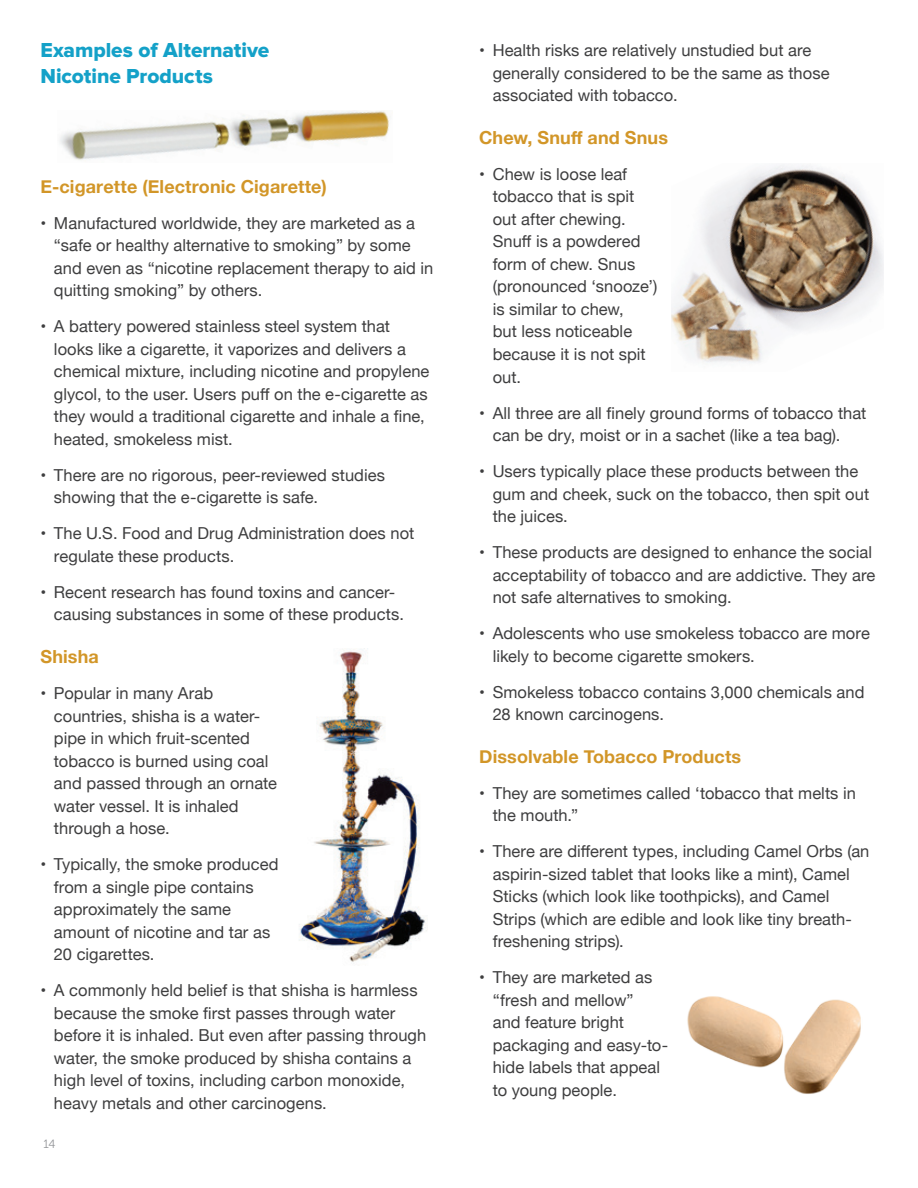
<style>
.page{position:relative;width:918px;height:1188px;background:#fff}
.page>*{position:absolute;margin:0;border:0;box-sizing:border-box;transform-origin:0 0}
.t1{font:21px/25.5px "Proxima Nova Extrabld";color:#14a1c8}
.t2{font:700 18px "Helvetica Neue";letter-spacing:.005em;color:#d29628}
.t3{font:16.5px/22.5px "Helvetica Neue";color:#3e3e3f}
.t4{font:12px "Museo Sans Rounded 300";color:#939598}
</style>
<div class="page">
<img style="left:671px;top:164px;width:213px;height:199px">
<img style="left:299px;top:649px;width:128px;height:313px">
<img style="left:60px;top:111px;width:329px;height:49px">
<img style="left:687px;top:996px;width:174px;height:98px">
<p class="t1" style="left:40px;top:38px;width:230px">Examples of Alternative<br>Nicotine Products</p>
<p class="t2" style="left:40px;top:172px;width:288px">E-cigarette (Electronic Cigarette)</p>
<p class="t3" style="left:54px;top:213px;width:381px;text-indent:-13px">• Manufactured worldwide, they are marketed as a “safe or healthy alternative to smoking” by some and even as “nicotine replacement therapy to aid in quitting smoking” by others.</p>
<p class="t3" style="left:54px;top:316px;width:377px;text-indent:-13px">• A battery powered stainless steel system that looks like a cigarette, it vaporizes and delivers a chemical mixture, including nicotine and propylene glycol, to the user. Users puff on the e-cigarette as they would a traditional cigarette and inhale a fine, heated, smokeless mist.</p>
<p class="t3" style="left:54px;top:465px;width:333px;text-indent:-13px">• There are no rigorous, peer-reviewed studies showing that the e-cigarette is safe.</p>
<p class="t3" style="left:54px;top:523px;width:362px;text-indent:-13px">• The U.S. Food and Drug Administration does not regulate these products.</p>
<p class="t3" style="left:54px;top:582px;width:351px;text-indent:-13px">• Recent research has found toxins and cancer&shy;causing substances in some of these products.</p>
<p class="t2" style="left:40px;top:643px;width:60px">Shisha</p>
<p class="t3" style="left:54px;top:683px;width:225px;text-indent:-13px">• Popular in many Arab countries, shisha is a water&shy;pipe in which fruit-scented tobacco is burned using coal and passed through an ornate water vessel. It is inhaled through a hose.</p>
<p class="t3" style="left:54px;top:854px;width:226px;text-indent:-13px">• Typically, the smoke produced from a single pipe contains approximately the same amount of nicotine and tar as<br>20 cigarettes.</p>
<p class="t3" style="left:54px;top:980px;width:374px;text-indent:-13px">• A commonly held belief is that shisha is harmless because the smoke first passes through water before it is inhaled. But even after passing through water, the smoke produced by shisha contains a high level of toxins, including carbon monoxide, heavy metals and other carcinogens.</p>
<p class="t4" style="left:43px;top:1137px;width:14px">14</p>
<p class="t3" style="left:493px;top:40px;width:338px;text-indent:-13px">• Health risks are relatively unstudied but are generally considered to be the same as those associated with tobacco.</p>
<p class="t2" style="left:479px;top:123px;width:190px">Chew, Snuff and Snus</p>
<p class="t3" style="left:493px;top:164px;width:166px;text-indent:-13px">• Chew is loose leaf tobacco that is spit out after chewing.<br>Snuff is a powdered form of chew. Snus (pronounced ‘snooze’) is similar to chew,<br>but less noticeable because it is not spit out.</p>
<p class="t3" style="left:493px;top:402px;width:375px;text-indent:-13px">• All three are all finely ground forms of tobacco that can be dry, moist or in a sachet (like a tea bag).</p>
<p class="t3" style="left:493px;top:461px;width:378px;text-indent:-13px">• Users typically place these products between the gum and cheek, suck on the tobacco, then spit out the juices.</p>
<p class="t3" style="left:493px;top:542px;width:384px;text-indent:-13px">• These products are designed to enhance the social acceptability of tobacco and are addictive. They are not safe alternatives to smoking.</p>
<p class="t3" style="left:493px;top:623px;width:379px;text-indent:-13px">• Adolescents who use smokeless tobacco are more likely to become cigarette smokers.</p>
<p class="t3" style="left:493px;top:681px;width:373px;text-indent:-13px">• Smokeless tobacco contains 3,000 chemicals and<br>28 known carcinogens.</p>
<p class="t2" style="left:479px;top:742px;width:264px">Dissolvable Tobacco Products</p>
<p class="t3" style="left:493px;top:783px;width:365px;text-indent:-13px">• They are sometimes called ‘tobacco that melts in the mouth.”</p>
<p class="t3" style="left:493px;top:841px;width:378px;text-indent:-13px">• There are different types, including Camel Orbs (an aspirin-sized tablet that looks like a mint), Camel Sticks (which look like toothpicks), and Camel Strips (which are edible and look like tiny breath&shy;freshening strips).</p>
<p class="t3" style="left:493px;top:967px;width:177px;text-indent:-13px">• They are marketed as “fresh and mellow”<br>and feature bright packaging and easy-to&shy;hide labels that appeal to young people.</p>
</div>
